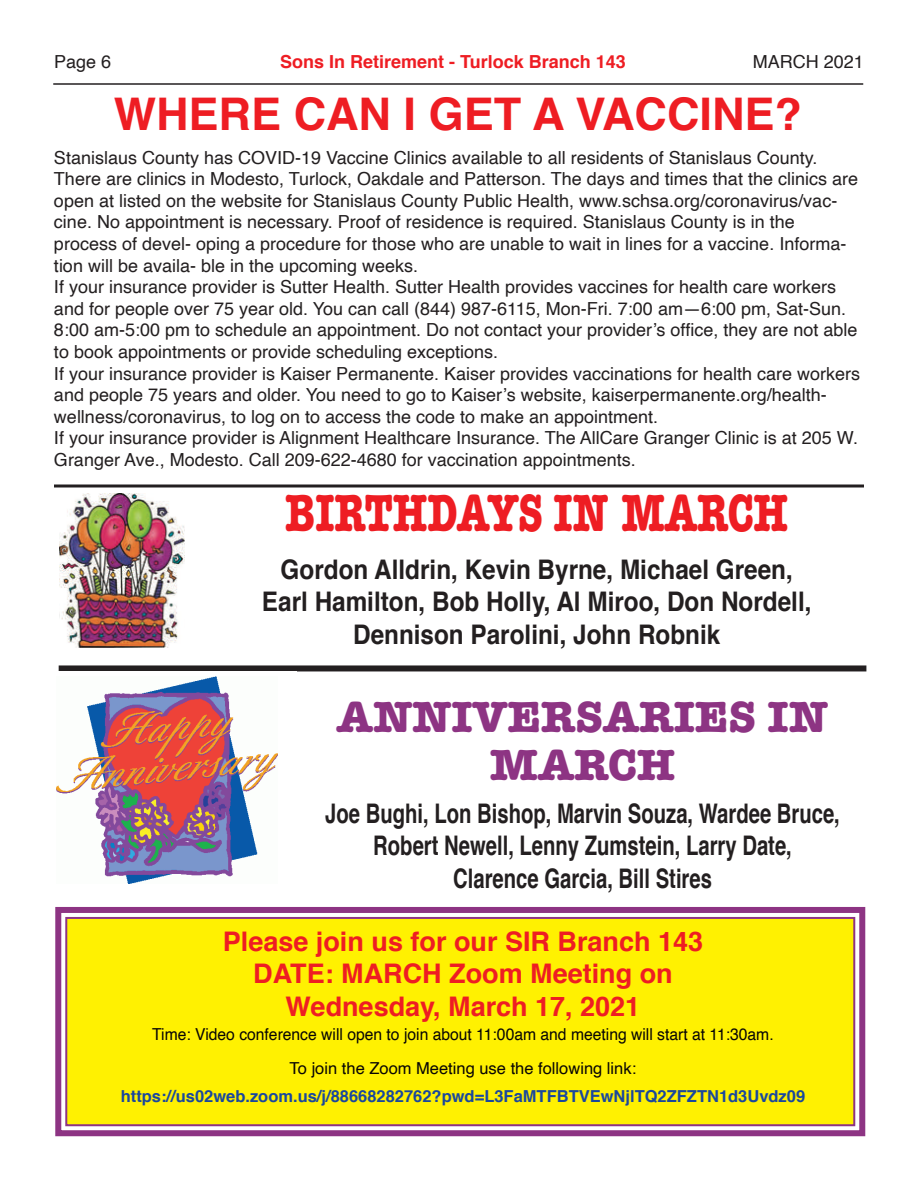
<style>
.page{position:relative;width:918px;height:1188px;background:#fff}
.page>*{position:absolute;margin:0;border:0;box-sizing:border-box;transform-origin:0 0}
.t1{font:700 54px "American Typewriter";color:#ee1d23;scale:.75 1}
.t2{font:700 45px "Helvetica";color:#ee1d23}
.t3{font:700 45px/48px "American Typewriter";color:#8d3483;text-align:center}
.t4{font:700 27px/32.7px "Helvetica";color:#231f20;text-align:center;scale:.9 1}
.t5{font:700 27px/32.4px "Helvetica";color:#231f20;text-align:center;scale:.75 1}
.t6{font:700 27px/32.4px "Helvetica";color:#ee1d23;text-align:center}
.t7{font:18px/21.6px "Helvetica";color:#231f20}
.t8{font:700 18px "Helvetica";color:#ee1d23}
.t9{font:16.5px/34.2px "Helvetica";color:#080505;text-align:center;scale:.95 1}
.t10{font:700 16.5px "Helvetica";color:#1a479d}
</style>
<div class="page">
<hr style="left:53px;top:83px;width:810px;height:2px;background:#231f20">
<div style="left:67px;top:919px;width:786px;height:205px;background:#fff101"></div>
<div style="left:55px;top:907px;width:810px;height:229px;border:6px solid #8d3483"></div>
<div style="left:65px;top:917px;width:790px;height:209px;border:2px solid #8d3483"></div>
<div style="left:59px;top:665px;width:807px;height:6px;background:#231f20"></div>
<img style="left:56px;top:677px;width:222px;height:207px">
<img style="left:59px;top:494px;width:126px;height:154px">
<svg style="left:54px;top:484px;width:810px;height:4px;background:#595657"></svg>
<p class="t7" style="left:54px;top:52px;width:59px">Page 6</p>
<p class="t8" style="left:280px;top:54px;width:347px">Sons In Retirement - Turlock Branch 143</p>
<p class="t7" style="left:753px;top:52px;width:113px">MARCH 2021</p>
<h2 class="t2" style="left:114px;top:95px;width:690px">WHERE CAN I GET A VACCINE?</h2>
<p class="t7" style="left:54px;top:148px;width:808px">Stanislaus County has COVID-19 Vaccine Clinics available to all residents of Stanislaus County.<br>There are clinics in Modesto, Turlock, Oakdale and Patterson. The days and times that the clinics are open at listed on the website for Stanislaus County Public Health, www.schsa.org/coronavirus/vac&shy;cine. No appointment is necessary. Proof of residence is required. Stanislaus County is in the process of devel- oping a procedure for those who are unable to wait in lines for a vaccine. Informa&shy;tion will be availa- ble in the upcoming weeks.<br>If your insurance provider is Sutter Health. Sutter Health provides vaccines for health care workers and for people over 75 year old. You can call (844) 987-6115, Mon-Fri. 7:00 am—6:00 pm, Sat-Sun.<br>8:00 am-5:00 pm to schedule an appointment. Do not contact your provider’s office, they are not able to book appointments or provide scheduling exceptions.<br>If your insurance provider is Kaiser Permanente. Kaiser provides vaccinations for health care workers and people 75 years and older. You need to go to Kaiser’s website, kaiserpermanente.org/health&shy;wellness/coronavirus, to log on to access the code to make an appointment.<br>If your insurance provider is Alignment Healthcare Insurance. The AllCare Granger Clinic is at 205 W.<br>Granger Ave., Modesto. Call 209-622-4680 for vaccination appointments.</p>
<h1 class="t1" style="left:285px;top:480px;width:672px">BIRTHDAYS IN MARCH</h1>
<h3 class="t4" style="left:262px;top:555px;width:612px">Gordon Alldrin, Kevin Byrne, Michael Green,<br>Earl Hamilton, Bob Holly, Al Miroo, Don Nordell,<br>Dennison Parolini, John Robnik</h3>
<h2 class="t3" style="left:337px;top:692px;width:493px">ANNIVERSARIES IN<br>MARCH</h2>
<h3 class="t5" style="left:325px;top:799px;width:688px">Joe Bughi, Lon Bishop, Marvin Souza, Wardee Bruce,<br>Robert Newell, Lenny Zumstein, Larry Date,<br>Clarence Garcia, Bill Stires</h3>
<h3 class="t6" style="left:223px;top:927px;width:482px">Please join us for our SIR Branch 143<br>DATE: MARCH Zoom Meeting on<br>Wednesday, March 17, 2021</h3>
<p class="t9" style="left:152px;top:1019px;width:656px">Time: Video conference will open to join about 11:00am and meeting will start at 11:30am.<br>To join the Zoom Meeting use the following link:</p>
<p class="t10" style="left:121px;top:1089px;width:686px">https://us02web.zoom.us/j/88668282762?pwd=L3FaMTFBTVEwNjlTQ2ZFZTN1d3Uvdz09</p>
</div>
